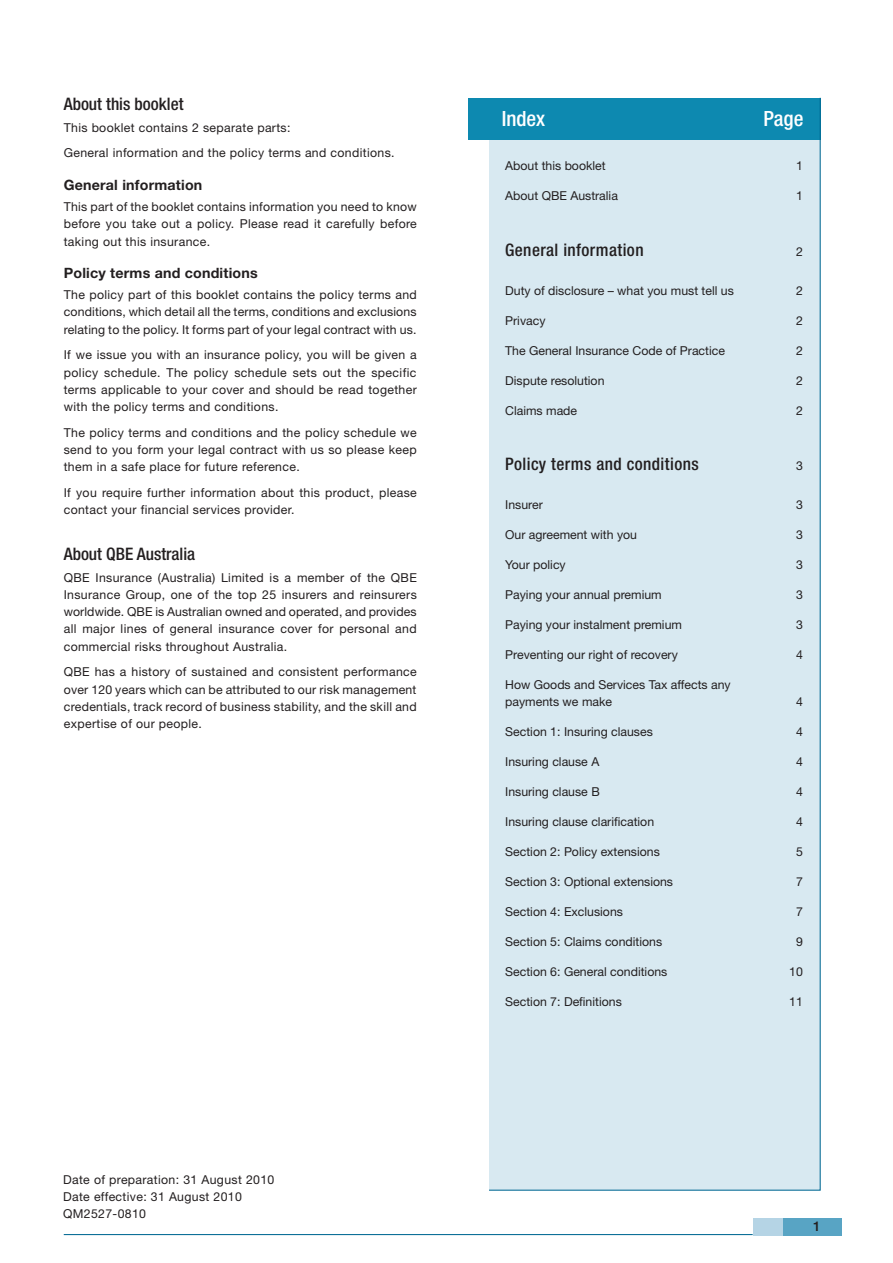
<style>
.page{position:relative;width:893px;height:1263px;background:#fff}
.page>*{position:absolute;margin:0;border:0;box-sizing:border-box;transform-origin:0 0}
.t1{font:500 condensed 21px "Helvetica Neue LT Std";color:#fff}
.t2{font:500 condensed 17.25px "Helvetica Neue LT Std";letter-spacing:.025em;color:#231f20}
.t3{font:500 condensed 17.25px "Helvetica Neue LT Std";color:#231f20}
.t4{font:700 14.25px "Helvetica Neue LT Std";letter-spacing:.015em;color:#231f20}
.t5{font:500 13.5px "Helvetica Neue LT Std";color:#231f20}
.t6{font:12.3px/17.2px "Helvetica Neue LT Std";letter-spacing:.01em;color:#231f20;text-align:justify}
.t7{font:12.3px/17.2px "Helvetica Neue LT Std";letter-spacing:.03em;color:#231f20}
</style>
<div class="page">
<hr style="left:64px;top:1234px;width:689px;height:1px;background:#006893">
<div style="left:782px;top:1218px;width:60px;height:17px;background:#58a4c4"></div>
<div style="left:753px;top:1218px;width:29px;height:17px;background:#b5d4e5"></div>
<div style="left:468px;top:98px;width:353px;height:41px;background:#0d89b0"></div>
<div style="left:488px;top:97px;width:333px;height:1094px;background:#d8e9f1"></div>
<h2 class="t3" style="left:64px;top:94px;width:121px">About this booklet</h2>
<p class="t7" style="left:64px;top:114px;width:332px;line-height:25.8px">This booklet contains 2 separate parts:<br>General information and the policy terms and conditions.</p>
<p class="t4" style="left:64px;top:176px;width:140px">General information</p>
<p class="t6" style="left:64px;top:198px;width:355px">This part of the booklet contains information you need to know before you take out a policy. Please read it carefully before taking out this insurance.</p>
<p class="t4" style="left:64px;top:264px;width:196px">Policy terms and conditions</p>
<p class="t6" style="left:64px;top:286px;width:355px">The policy part of this booklet contains the policy terms and conditions, which detail all the terms, conditions and exclusions relating to the policy. It forms part of your legal contract with us.</p>
<p class="t6" style="left:64px;top:346px;width:355px">If we issue you with an insurance policy, you will be given a policy schedule. The policy schedule sets out the specific terms applicable to your cover and should be read together with the policy terms and conditions.</p>
<p class="t6" style="left:64px;top:424px;width:355px">The policy terms and conditions and the policy schedule we send to you form your legal contract with us so please keep them in a safe place for future reference.</p>
<p class="t7" style="left:64px;top:484px;width:355px">If you require further information about this product, please contact your financial services provider.</p>
<h2 class="t3" style="left:64px;top:544px;width:133px">About QBE Australia</h2>
<p class="t6" style="left:64px;top:568px;width:355px">QBE Insurance (Australia) Limited is a member of the QBE Insurance Group, one of the top 25 insurers and reinsurers worldwide. QBE is Australian owned and operated, and provides all major lines of general insurance cover for personal and commercial risks throughout Australia.</p>
<p class="t6" style="left:64px;top:663px;width:355px">QBE has a history of sustained and consistent performance over 120 years which can be attributed to our risk management credentials, track record of business stability, and the skill and expertise of our people.</p>
<p class="t7" style="left:63px;top:1170px;width:213px">Date of preparation: 31 August 2010<br>Date effective: 31 August 2010<br>QM2527-0810</p>
<h1 class="t1" style="left:502px;top:106px;width:45px">Index</h1>
<h1 class="t1" style="left:763px;top:106px;width:42px">Page</h1>
<p class="t6" style="left:505px;top:157px;width:102px">About this booklet</p>
<p class="t6" style="left:796px;top:157px;width:8px">1</p>
<p class="t6" style="left:505px;top:187px;width:114px">About QBE Australia</p>
<p class="t6" style="left:796px;top:187px;width:8px">1</p>
<h2 class="t2" style="left:505px;top:240px;width:140px">General information</h2>
<p class="t6" style="left:796px;top:243px;width:8px">2</p>
<p class="t6" style="left:505px;top:281px;width:230px">Duty of disclosure – what you must tell us</p>
<p class="t6" style="left:796px;top:281px;width:8px">2</p>
<p class="t6" style="left:505px;top:311px;width:42px">Privacy</p>
<p class="t6" style="left:796px;top:311px;width:8px">2</p>
<p class="t6" style="left:505px;top:341px;width:221px">The General Insurance Code of Practice</p>
<p class="t6" style="left:796px;top:341px;width:8px">2</p>
<p class="t6" style="left:505px;top:371px;width:101px">Dispute resolution</p>
<p class="t6" style="left:796px;top:371px;width:8px">2</p>
<p class="t6" style="left:505px;top:401px;width:74px">Claims made</p>
<p class="t6" style="left:796px;top:401px;width:8px">2</p>
<h2 class="t2" style="left:505px;top:454px;width:195px">Policy terms and conditions</h2>
<p class="t6" style="left:796px;top:457px;width:8px">3</p>
<p class="t6" style="left:505px;top:496px;width:39px">Insurer</p>
<p class="t6" style="left:796px;top:496px;width:8px">3</p>
<p class="t6" style="left:505px;top:526px;width:133px">Our agreement with you</p>
<p class="t6" style="left:796px;top:526px;width:8px">3</p>
<p class="t6" style="left:505px;top:556px;width:62px">Your policy</p>
<p class="t6" style="left:796px;top:556px;width:8px">3</p>
<p class="t6" style="left:505px;top:586px;width:158px">Paying your annual premium</p>
<p class="t6" style="left:796px;top:586px;width:8px">3</p>
<p class="t6" style="left:505px;top:616px;width:178px">Paying your instalment premium</p>
<p class="t6" style="left:796px;top:616px;width:8px">3</p>
<p class="t6" style="left:505px;top:646px;width:174px">Preventing our right of recovery</p>
<p class="t6" style="left:796px;top:646px;width:8px">4</p>
<p class="t6" style="left:505px;top:676px;width:227px">How Goods and Services Tax affects any payments we make</p>
<p class="t6" style="left:796px;top:693px;width:8px">4</p>
<p class="t6" style="left:505px;top:723px;width:149px">Section 1: Insuring clauses</p>
<p class="t6" style="left:796px;top:723px;width:8px">4</p>
<p class="t6" style="left:505px;top:753px;width:96px">Insuring clause A</p>
<p class="t6" style="left:796px;top:753px;width:8px">4</p>
<p class="t6" style="left:505px;top:783px;width:96px">Insuring clause B</p>
<p class="t6" style="left:796px;top:783px;width:8px">4</p>
<p class="t6" style="left:505px;top:813px;width:150px">Insuring clause clarification</p>
<p class="t6" style="left:796px;top:813px;width:8px">4</p>
<p class="t6" style="left:505px;top:843px;width:156px">Section 2: Policy extensions</p>
<p class="t6" style="left:796px;top:843px;width:8px">5</p>
<p class="t6" style="left:505px;top:873px;width:169px">Section 3: Optional extensions</p>
<p class="t6" style="left:796px;top:873px;width:8px">7</p>
<p class="t6" style="left:505px;top:903px;width:119px">Section 4: Exclusions</p>
<p class="t6" style="left:796px;top:903px;width:8px">7</p>
<p class="t6" style="left:505px;top:933px;width:158px">Section 5: Claims conditions</p>
<p class="t6" style="left:796px;top:933px;width:8px">9</p>
<p class="t6" style="left:505px;top:963px;width:164px">Section 6: General conditions</p>
<p class="t6" style="left:789px;top:963px;width:15px">10</p>
<p class="t6" style="left:505px;top:993px;width:118px">Section 7: Definitions</p>
<p class="t6" style="left:789px;top:993px;width:15px">11</p>
<p class="t5" style="left:813px;top:1218px;width:9px">1</p>
</div>
